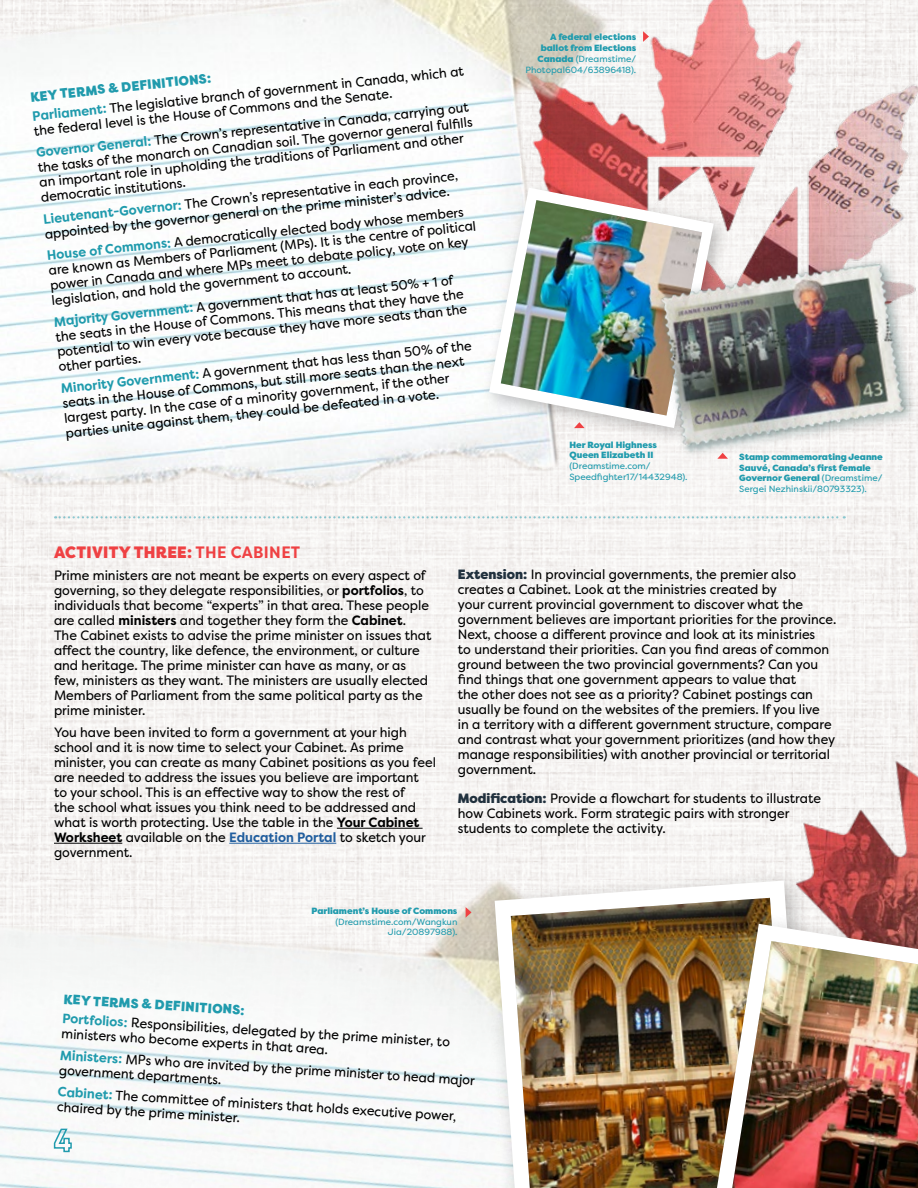
<style>
.page{position:relative;width:918px;height:1188px;background:#fff}
.page>*{position:absolute;margin:0;border:0;box-sizing:border-box;transform-origin:0 0}
.t1{font:900 16.5px "Filson Pro";letter-spacing:.02em;color:#ef4143;scale:.95 1}
.t2{font:13.5px/15px "Filson Pro";color:#000;scale:.95 1}
.t3{font:900 9px/10.8px "Filson Pro";color:#209bad}
.t4{font:9px/10.8px "Filson Pro";color:#209bad}
.s1{font-weight:900;color:#209bad}
.s2{font-weight:700;color:#209bad}
.s3{font-weight:400}
.s4{font-weight:700}
.s5{font-weight:700;color:#215e9e}
.s6{font-weight:900;color:#21313e}
</style>
<div class="page">
<img style="left:0;top:447px;width:847px;height:419px">
<img style="left:847px;top:476px;width:71px;height:230px">
<img style="left:752px;top:706px;width:166px;height:204px">
<img style="left:618px;top:0;width:300px;height:228px">
<img style="left:0;top:0;width:618px;height:529px">
<img style="left:0;top:769px;width:693px;height:419px">
<hr style="left:337px;top:828px;width:86px;height:1px;background:#000">
<hr style="left:54px;top:843px;width:68px;height:1px;background:#000">
<hr style="left:229px;top:843px;width:107px;height:1px;background:#215e9e">
<div style="left:480px;top:178px;width:252px;height:269px;background:#000;opacity:.25"></div>
<svg style="left:489px;top:188px;width:225px;height:240px;fill:#f4f4f4"></svg>
<img style="left:501px;top:200px;width:201px;height:216px">
<div style="left:481px;top:866px;width:352px;height:322px;background:#000;opacity:.25"></div>
<svg style="left:495px;top:881px;width:310px;height:307px"></svg>
<img style="left:511px;top:898px;width:279px;height:290px">
<div style="left:700px;top:910px;width:218px;height:278px;background:#000;opacity:.25"></div>
<img style="left:717px;top:924px;width:201px;height:264px">
<img style="left:732px;top:941px;width:186px;height:247px">
<img style="left:624px;top:228px;width:294px;height:248px">
<svg style="left:717px;top:453px;width:11px;height:6px"></svg>
<svg style="left:643px;top:31px;width:6px;height:11px"></svg>
<svg style="left:574px;top:422px;width:11px;height:6px"></svg>
<svg style="left:466px;top:907px;width:5px;height:11px"></svg>
<svg style="left:55px;top:516px;width:790px;height:2px"></svg>
<svg style="left:53px;top:1128px;width:20px;height:25px"></svg>
<p class="t2" style="left:29px;top:87px;width:458px;line-height:19.4px;rotate:-6deg"><span class="s1">KEY TERMS &amp; DEFINITIONS:<br></span><span class="s2">Parliament:</span> The legislative branch of government in Canada, which at</p>
<p class="t2" style="left:33px;top:120px;width:459px;line-height:21.8px;rotate:-6deg">the federal level is the House of Commons and the Senate.<br><span class="s2">Governor General:</span> The Crown’s representative in Canada, carrying out</p>
<p class="t2" style="left:37px;top:160px;width:462px;rotate:-6deg">the tasks of the monarch on Canadian soil. The governor general fulfi lls an important role in upholding the traditions of Parliament and other democratic institutions.</p>
<p class="t2" style="left:42px;top:211px;width:440px;rotate:-6deg"><span class="s2">Lieutenant-Governor:</span> The Crown’s representative in each province, appointed by the governor general on the prime minister’s advice.</p>
<p class="t2" style="left:46px;top:248px;width:454px;rotate:-6deg"><span class="s2">House of Commons:</span> A democratically elected body whose members are known as Members of Parliament (MPs). It is the centre of political power in Canada and where MPs meet to debate policy, vote on key legislation, and hold the government to account.</p>
<p class="t2" style="left:53px;top:314px;width:435px;rotate:-6deg"><span class="s2">Majority Government:</span> A government that has at least 50% + 1 of the seats in the House of Commons. This means that they have the potential to win every vote because they have more seats than the other parties.</p>
<p class="t2" style="left:60px;top:381px;width:436px;rotate:-6deg"><span class="s2">Minority Government:</span> A government that has less than 50% of the seats in the House of Commons, but still more seats than the next largest party. In the case of a minority government, if the other parties unite against them, they could be defeated in a vote.</p>
<p class="t3" style="left:526px;top:32px;width:112px;text-align:right">A federal elections ballot from Elections<br>Canada <span class="s3">(Dreamstime/<br>Photopal604/63896418).</span></p>
<p class="t3" style="left:569px;top:439px;width:89px">Her Royal Highness<br>Queen Elizabeth II</p>
<p class="t4" style="left:569px;top:461px;width:120px">(Dreamstime.com/<br>Speedfighter17/14432948).</p>
<p class="t3" style="left:739px;top:452px;width:145px">Stamp commemorating Jeanne<br>Sauvé, Canada’s first female<br>Governor General <span class="s3">(Dreamstime/<br>Sergei Nezhinskii/80793323).</span></p>
<p class="t1" style="left:54px;top:542px;width:261px">ACTIVITY THREE: <span class="s4">THE CABINET</span></p>
<p class="t2" style="left:54px;top:568px;width:399px">Prime ministers are not meant be experts on every aspect of governing, so they delegate responsibilities, or <span class="s4">portfolios</span>, to individuals that become “experts” in that area. These people are called <span class="s4">ministers</span> and together they form the <span class="s4">Cabinet</span>.<br>The Cabinet exists to advise the prime minister on issues that affect the country, like defence, the environment, or culture and heritage. The prime minister can have as many, or as few, ministers as they want. The ministers are usually elected Members of Parliament from the same political party as the prime minister.</p>
<p class="t2" style="left:54px;top:724px;width:404px">You have been invited to form a government at your high school and it is now time to select your Cabinet. As prime minister, you can create as many Cabinet positions as you feel are needed to address the issues you believe are important<br>to your school. This is an effective way to show the rest of<br>the school what issues you think need to be addressed and what is worth protecting. Use the table in the <span class="s4">Your Cabinet Worksheet</span> available on the <span class="s5">Education Portal</span> to sketch your government.</p>
<p class="t2" style="left:458px;top:567px;width:400px"><span class="s6">Extension:</span> In provincial governments, the premier also creates a Cabinet. Look at the ministries created by<br>your current provincial government to discover what the government believes are important priorities for the province.<br>Next, choose a different province and look at its ministries<br>to understand their priorities. Can you find areas of common ground between the two provincial governments? Can you find things that one government appears to value that<br>the other does not see as a priority? Cabinet postings can usually be found on the websites of the premiers. If you live<br>in a territory with a different government structure, compare and contrast what your government prioritizes (and how they manage responsibilities) with another provincial or territorial government.</p>
<p class="t2" style="left:458px;top:790px;width:384px"><span class="s6">Modification:</span> Provide a flowchart for students to illustrate how Cabinets work. Form strategic pairs with stronger students to complete the activity.</p>
<p class="t3" style="left:311px;top:905px;width:148px">Parliament’s House of Commons</p>
<p class="t4" style="left:335px;top:916px;width:124px;text-align:right">(Dreamstime.com/Wangkun<br>Jia/20897988).</p>
<p class="t2" style="left:64px;top:989px;width:410px;line-height:18.3px;rotate:4deg"><span class="s1">KEY TERMS &amp; DEFINITIONS:<br></span><span class="s2">Portfolios:</span> Responsibilities, delegated by the prime minister, to</p>
<p class="t2" style="left:62px;top:1021px;width:439px;line-height:20.9px;rotate:4deg">ministers who become experts in that area.<br><span class="s2">Ministers:</span> MPs who are invited by the prime minister to head major</p>
<p class="t2" style="left:60px;top:1059px;width:422px;line-height:20.4px;rotate:4deg">government departments.<br><span class="s2">Cabinet:</span> The committee of ministers that holds executive power,</p>
<p class="t2" style="left:58px;top:1098px;width:195px;rotate:4deg">chaired by the prime minister.</p>
</div>
